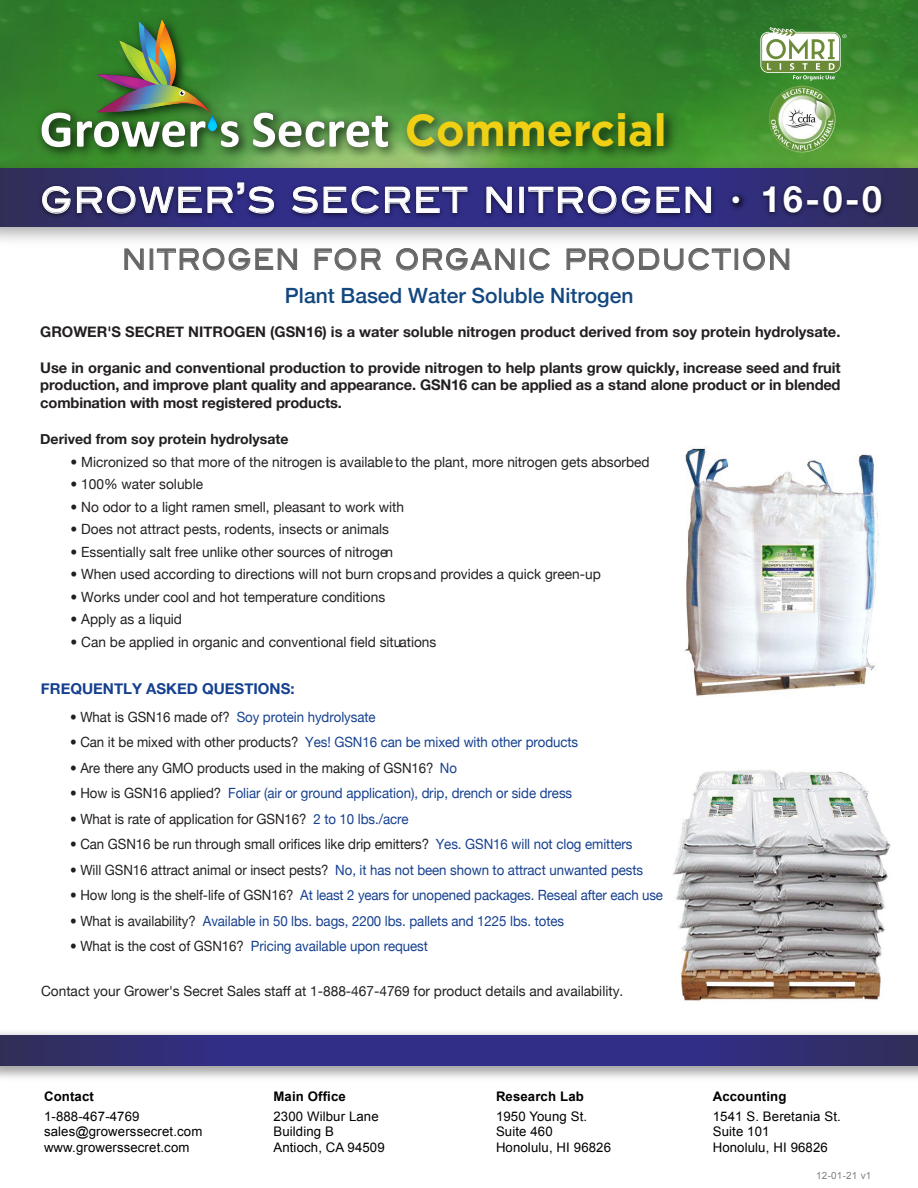
<style>
.page{position:relative;width:918px;height:1188px;background:#fff}
.page>*{position:absolute;margin:0;border:0;box-sizing:border-box;transform-origin:0 0}
.t1{font:700 45px "Gotham";color:#efd015;scale:.96 1}
.t2{font:34.5px "Blair Md ITCTT Medium";letter-spacing:.045em;color:#fff;scale:.86 1}
.t3{font:27.9px "Blair Md ITCTT Medium";letter-spacing:.065em;color:#666;scale:.8 1}
.t4{font:500 21px "Helvetica Neue";color:#13477f}
.t5{font:700 15px "Helvetica Neue";color:#15408f}
.t6{font:700 14.7px/17.7px "Helvetica Neue";color:#231f20;text-align:justify}
.t7{font:14.1px "Helvetica Neue";color:#231f20}
.t8{font:14.1px "Helvetica Neue";letter-spacing:-.005em;color:#15408f;scale:.94 1}
.t9{font:14.1px "Helvetica Neue";color:#231f20;scale:.94 1}
.t10{font:700 14.1px "Helvetica Neue";color:#231f20}
.t11{font:13.2px/15.9px "Arial";letter-spacing:.01em;color:#000}
.t12{font:700 13.2px "Arial";letter-spacing:.01em;color:#000}
.t13{font:9.9px "Arial";letter-spacing:.025em;color:#808080}
.s1{font-size:44.1px}
.s2{font-family:"Helvetica Neue";font-weight:700;font-size:31.05px}
.s3{font-family:"Helvetica Neue";font-weight:700;font-size:36.3px}
.s4{color:#231f20}
.s5{color:#15408f}
</style>
<div class="page">
<img style="left:0;top:0;width:918px;height:152px">
<img style="left:146px;top:10px;width:46px;height:10px">
<img style="left:129px;top:11px;width:58px;height:9px">
<img style="left:32px;top:103px;width:45px;height:49px">
<img style="left:67px;top:111px;width:17px;height:41px">
<img style="left:84px;top:147px;width:28px;height:5px">
<img style="left:112px;top:147px;width:41px;height:5px">
<img style="left:153px;top:147px;width:28px;height:5px">
<img style="left:181px;top:147px;width:30px;height:5px">
<img style="left:211px;top:111px;width:32px;height:41px">
<img style="left:243px;top:103px;width:49px;height:49px">
<img style="left:269px;top:111px;width:27px;height:41px">
<img style="left:296px;top:111px;width:24px;height:41px">
<img style="left:320px;top:111px;width:17px;height:41px">
<img style="left:337px;top:111px;width:25px;height:41px">
<img style="left:362px;top:106px;width:34px;height:46px">
<img style="left:198px;top:147px;width:36px;height:1px">
<svg style="left:42px;top:112px;width:29px;height:35px"></svg>
<svg style="left:253px;top:113px;width:135px;height:34px"></svg>
<svg style="left:77px;top:20px;width:162px;height:127px;background:#598b4c"></svg>
<img style="left:684px;top:448px;width:195px;height:248px">
<img style="left:673px;top:770px;width:218px;height:231px">
<img style="left:0;top:152px;width:918px;height:101px">
<svg style="left:0;top:169px;width:918px;height:58px;background:#312e5f"></svg>
<img style="left:0;top:1032px;width:918px;height:46px">
<svg style="left:0;top:1036px;width:918px;height:30px;background:#312e7b"></svg>
<svg style="left:125px;top:249px;width:19px;height:21px"></svg>
<div style="left:150px;top:249px;width:3px;height:21px;border:1px solid #666"></div>
<svg style="left:157px;top:248px;width:140px;height:22px"></svg>
<svg style="left:315px;top:248px;width:41px;height:22px"></svg>
<svg style="left:362px;top:249px;width:19px;height:21px"></svg>
<svg style="left:396px;top:248px;width:119px;height:22px"></svg>
<div style="left:521px;top:249px;width:3px;height:21px;border:1px solid #666"></div>
<svg style="left:529px;top:248px;width:21px;height:22px"></svg>
<svg style="left:567px;top:248px;width:116px;height:22px"></svg>
<svg style="left:689px;top:248px;width:42px;height:22px"></svg>
<div style="left:735px;top:249px;width:3px;height:21px;border:1px solid #666"></div>
<svg style="left:743px;top:248px;width:46px;height:22px"></svg>
<img style="left:33px;top:164px;width:690px;height:71px">
<svg style="left:42px;top:186px;width:29px;height:28px"></svg>
<svg style="left:77px;top:182px;width:197px;height:32px;background:#4a487c"></svg>
<svg style="left:292px;top:186px;width:176px;height:28px;background:#4c4a85"></svg>
<svg style="left:486px;top:187px;width:26px;height:26px"></svg>
<div style="left:519px;top:187px;width:5px;height:26px;border:1px solid #fff"></div>
<svg style="left:528px;top:186px;width:183px;height:28px;background:#4c4a85"></svg>
<img style="left:724px;top:175px;width:167px;height:53px">
<img style="left:769px;top:86px;width:67px;height:66px;border-radius:33px">
<svg style="left:760px;top:25px;width:87px;height:56px"></svg>
<img style="left:396px;top:98px;width:289px;height:74px">
<h1 class="t1" style="left:405px;top:100px;width:274px">Commercial</h1>
<h2 class="t2" style="left:40px;top:172px;width:980px">GROWER<span class="s1">’</span>S SECRET NITROGEN <span class="s2">•</span> <span class="s3">16-0-0</span></h2>
<h3 class="t3" style="left:122px;top:237px;width:838px">NITROGEN FOR ORGANIC PRODUCTION</h3>
<h3 class="t4" style="left:285px;top:278px;width:350px">Plant Based Water Soluble Nitrogen</h3>
<p class="t6" style="left:40px;top:324px;width:802px">GROWER'S SECRET NITROGEN (GSN16) is a water soluble nitrogen product derived from soy protein hydrolysate.</p>
<p class="t6" style="left:40px;top:359px;width:802px">Use in organic and conventional production to provide nitrogen to help plants grow quickly, increase seed and fruit production, and improve plant quality and appearance. GSN16 can be applied as a stand alone product or in blended combination with most registered products.</p>
<p class="t10" style="left:40px;top:428px;width:250px">Derived from soy protein hydrolysate</p>
<p class="t7" style="left:71px;top:453px;width:581px">• Micronized so that more of the nitrogen is available to the plant, more nitrogen gets absorbed</p>
<p class="t7" style="left:71px;top:476px;width:134px">• 100% water soluble</p>
<p class="t7" style="left:71px;top:498px;width:335px">• No odor to a light ramen smell, pleasant to work with</p>
<p class="t7" style="left:71px;top:521px;width:320px">• Does not attract pests, rodents, insects or animals</p>
<p class="t7" style="left:71px;top:543px;width:324px">• Essentially salt free unlike other sources of nitrogen</p>
<p class="t7" style="left:71px;top:566px;width:532px">• When used according to directions will not burn crops and provides a quick green-up</p>
<p class="t7" style="left:71px;top:588px;width:316px">• Works under cool and hot temperature conditions</p>
<p class="t7" style="left:71px;top:611px;width:113px">• Apply as a liquid</p>
<p class="t7" style="left:71px;top:633px;width:367px">• Can be applied in organic and conventional field situations</p>
<p class="t5" style="left:41px;top:677px;width:255px">FREQUENTLY ASKED QUESTIONS:</p>
<p class="t8" style="left:70px;top:708px;width:326px"><span class="s4">• What is GSN16 made of?</span> Soy protein hydrolysate</p>
<p class="t8" style="left:70px;top:734px;width:542px"><span class="s4">• Can it be mixed with other products?</span> Yes! GSN16 can be mixed with other products</p>
<p class="t9" style="left:70px;top:759px;width:413px">• Are there any GMO products used in the making of GSN16? <span class="s5">No</span></p>
<p class="t8" style="left:70px;top:785px;width:535px"><span class="s4">• How is GSN16 applied?</span> Foliar (air or ground application), drip, drench or side dress</p>
<p class="t9" style="left:70px;top:810px;width:362px">• What is rate of application for GSN16? <span class="s5">2 to 10 lbs./acre</span></p>
<p class="t9" style="left:70px;top:836px;width:600px">• Can GSN16 be run through small orifices like drip emitters? <span class="s5">Yes. GSN16 will not clog emitters</span></p>
<p class="t8" style="left:70px;top:861px;width:611px"><span class="s4">• Will GSN16 attract animal or insect pests?</span> No, it has not been shown to attract unwanted pests</p>
<p class="t8" style="left:70px;top:887px;width:632px"><span class="s4">• How long is the shelf-life of GSN16?</span> At least 2 years for unopened packages. Reseal after each use</p>
<p class="t8" style="left:70px;top:912px;width:527px"><span class="s4">• What is availability?</span> Available in 50 lbs. bags, 2200 lbs. pallets and 1225 lbs. totes</p>
<p class="t8" style="left:70px;top:938px;width:382px"><span class="s4">• What is the cost of GSN16?</span> Pricing available upon request</p>
<p class="t7" style="left:41px;top:983px;width:584px">Contact your Grower's Secret Sales staff at 1-888-467-4769 for product details and availability.</p>
<p class="t12" style="left:44px;top:1088px;width:51px">Contact</p>
<p class="t11" style="left:44px;top:1108px;width:160px">1-888-467-4769 sales@growerssecret.com www.growerssecret.com</p>
<p class="t12" style="left:273px;top:1088px;width:74px">Main Office</p>
<p class="t11" style="left:273px;top:1108px;width:113px">2300 Wilbur Lane<br>Building B<br>Antioch, CA 94509</p>
<p class="t12" style="left:496px;top:1088px;width:89px">Research Lab</p>
<p class="t11" style="left:496px;top:1108px;width:117px">1950 Young St.<br>Suite 460<br>Honolulu, HI 96826</p>
<p class="t12" style="left:713px;top:1088px;width:75px">Accounting</p>
<p class="t11" style="left:713px;top:1108px;width:130px">1541 S. Beretania St.<br>Suite 101<br>Honolulu, HI 96826</p>
<p class="t13" style="left:816px;top:1169px;width:57px">12-01-21 v1</p>
</div>
